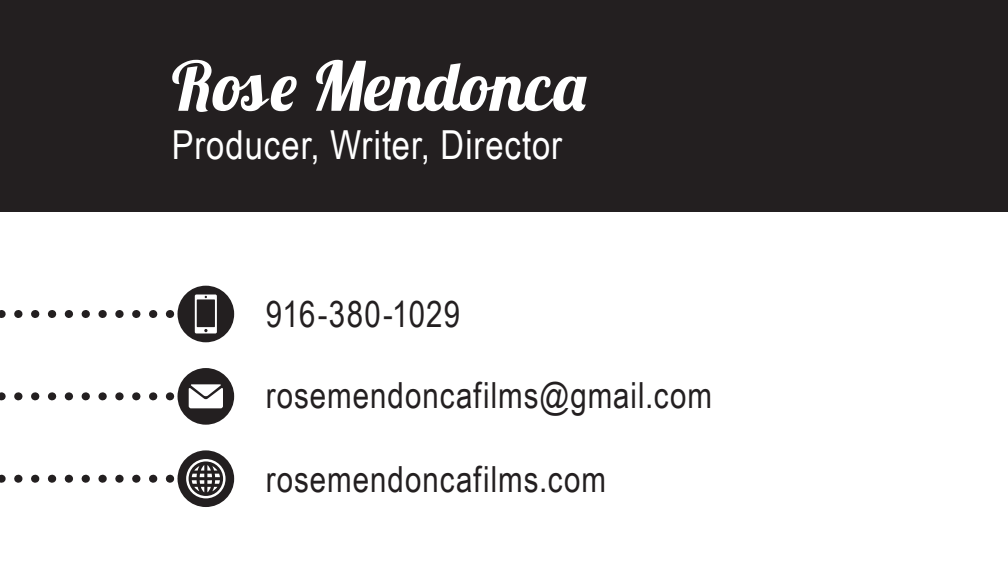
<style>
.page{position:relative;width:1008px;height:576px;background:#fff}
.page>*{position:absolute;margin:0;border:0;box-sizing:border-box;transform-origin:0 0}
.t1{font:68px "Lobster";color:#fff}
.t2{font:40px "Arial Narrow";letter-spacing:.02em;color:#fff}
.t3{font:36px "Arial Narrow";letter-spacing:.025em;color:#231f20}
</style>
<div class="page">
<div style="left:178px;top:286px;width:56px;height:56px;background:#231f20;border-radius:50%"></div>
<div style="left:178px;top:368px;width:56px;height:57px;background:#231f20;border-radius:50%"></div>
<div style="left:178px;top:450px;width:56px;height:57px;background:#231f20;border-radius:50%"></div>
<div style="left:0;top:0;width:1008px;height:211px;background:#231f20"></div>
<svg style="left:0;top:310px;width:174px;height:8px"></svg>
<svg style="left:0;top:392px;width:174px;height:8px"></svg>
<svg style="left:0;top:475px;width:174px;height:8px"></svg>
<svg style="left:195px;top:295px;width:22px;height:38px"></svg>
<svg style="left:189px;top:384px;width:34px;height:24px"></svg>
<svg style="left:182px;top:459px;width:44px;height:39px"></svg>
<p class="t1" style="left:172px;top:43px;width:416px">Rose Mendonca</p>
<p class="t2" style="left:172px;top:115px;width:392px">Producer, Writer, Director</p>
<p class="t3" style="left:266px;top:288px;width:196px">916-380-1029</p>
<p class="t3" style="left:266px;top:369px;width:448px">rosemendoncafilms@gmail.com</p>
<p class="t3" style="left:266px;top:453px;width:342px">rosemendoncafilms.com</p>
</div>
